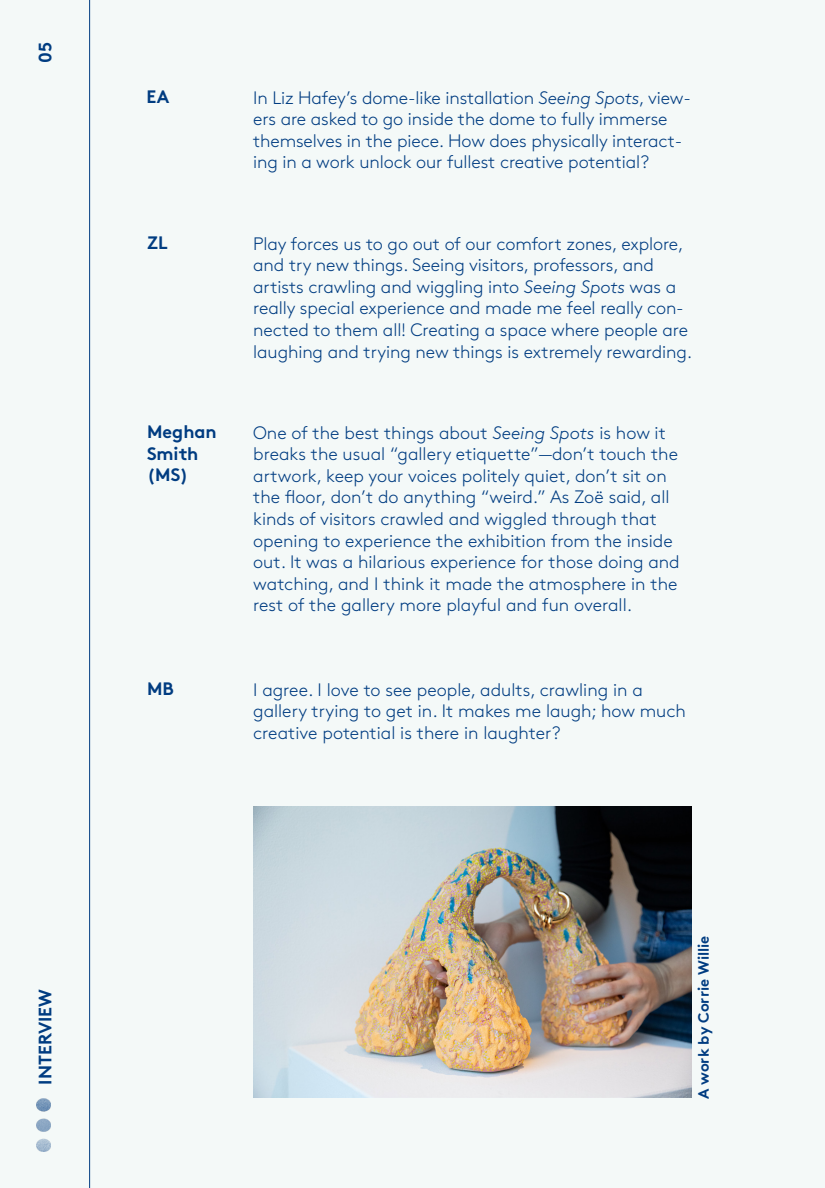
<style>
.page{position:relative;width:825px;height:1188px;background:#f4f9f8}
.page>*{position:absolute;margin:0;border:0;box-sizing:border-box;transform-origin:0 0}
.t1{font:300 18px/21.6px "Brown";letter-spacing:-.005em;color:#003c81}
.t2{font:700 18px/21.6px "Brown";color:#003c81}
.t3{font:700 15px "Brown";color:#003c81}
.s1{font-style:italic}
</style>
<div class="page">
<hr style="left:89px;top:0;width:1px;height:1188px;background:#003c81">
<img style="left:37px;top:1098px;width:13px;height:54px">
<img style="left:253px;top:806px;width:438px;height:292px">
<p class="t2" style="left:32px;top:63px;width:22px;rotate:-90deg">05</p>
<p class="t2" style="left:32px;top:1084px;width:97px;rotate:-90deg">INTERVIEW</p>
<p class="t2" style="left:146px;top:84px;width:24px">EA</p>
<p class="t1" style="left:253px;top:85px;width:439px">In Liz Hafey’s dome-like installation <span class="s1">Seeing Spots</span>, view&shy;ers are asked to go inside the dome to fully immerse themselves in the piece. How does physically interact&shy;ing in a work unlock our fullest creative potential?</p>
<p class="t2" style="left:147px;top:230px;width:22px">ZL</p>
<p class="t1" style="left:253px;top:231px;width:441px">Play forces us to go out of our comfort zones, explore, and try new things. Seeing visitors, professors, and artists crawling and wiggling into <span class="s1">Seeing Spots</span> was a really special experience and made me feel really con&shy;nected to them all! Creating a space where people are laughing and trying new things is extremely rewarding.</p>
<p class="t2" style="left:147px;top:419px;width:71px">Meghan<br>Smith (MS)</p>
<p class="t1" style="left:253px;top:420px;width:428px">One of the best things about <span class="s1">Seeing Spots</span> is how it breaks the usual “gallery etiquette”—don’t touch the artwork, keep your voices politely quiet, don’t sit on the floor, don’t do anything “weird.” As Zoë said, all kinds of visitors crawled and wiggled through that opening to experience the exhibition from the inside out. It was a hilarious experience for those doing and watching, and I think it made the atmosphere in the rest of the gallery more playful and fun overall.</p>
<p class="t2" style="left:147px;top:676px;width:28px">MB</p>
<p class="t1" style="left:253px;top:678px;width:434px">I agree. I love to see people, adults, crawling in a gallery trying to get in. It makes me laugh; how much creative potential is there in laughter?</p>
<p class="t3" style="left:691px;top:1099px;width:165px;rotate:-90deg">A work by Corrie Willie</p>
</div>
